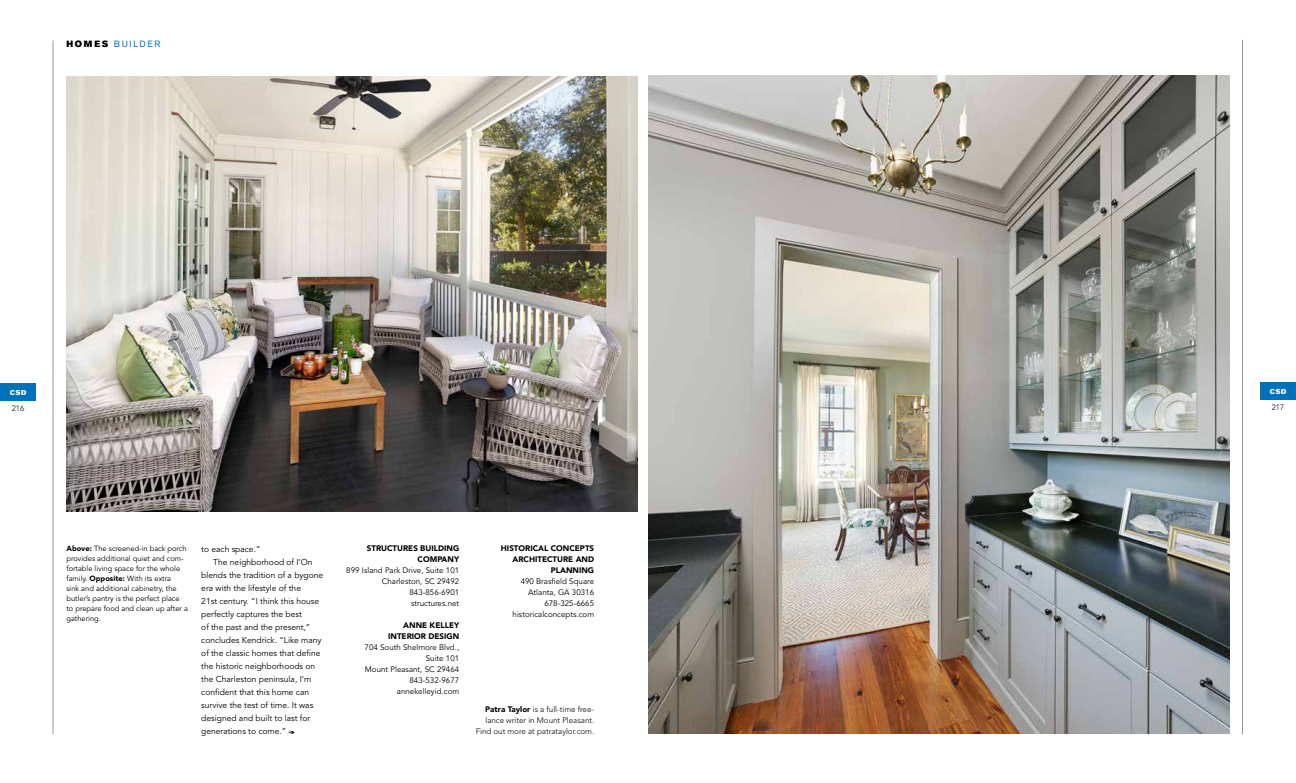
<style>
.page{position:relative;width:1296px;height:783px;background:#fff}
.page>*{position:absolute;margin:0;border:0;box-sizing:border-box;transform-origin:0 0}
.t1{font:9px "Akzidenz Grotesk BE";letter-spacing:.19em;color:#0071ba}
.t2{font:8.5px "Avenir";color:#000}
.t3{font:8px/11px "Avenir";color:#000;text-align:right}
.t4{font:300 8px/11px "Avenir";color:#000;text-align:right}
.t5{font:900 8px/11px "Avenir";color:#000;text-align:right}
.t6{font:7.5px/10px "Avenir";color:#000}
.t7{font:7px "Akzidenz Grotesk BE Super";letter-spacing:.075em;color:#fff}
.s1{font-family:"Akzidenz Grotesk BE Super";color:#000}
.s2{font-weight:900}
.s3{font-family:"Vine Leaves Folio One DTC";font-size:9px}
</style>
<div class="page">
<hr style="left:53px;top:41px;width:1px;height:693px;background:#979899">
<div style="left:0;top:383px;width:36px;height:18px;background:#0071ba"></div>
<img style="left:648px;top:75px;width:582px;height:658px">
<img style="left:67px;top:76px;width:571px;height:436px">
<hr style="left:1242px;top:40px;width:1px;height:694px;background:#979899">
<div style="left:1260px;top:383px;width:36px;height:17px;background:#0071ba"></div>
<p class="t1" style="left:66px;top:39px;width:96px"><span class="s1">HOMES</span> BUILDER</p>
<p class="t7" style="left:10px;top:388px;width:18px">CSD</p>
<p class="t4" style="left:12px;top:403px;width:14px">216</p>
<p class="t6" style="left:66px;top:544px;width:123px"><span class="s2">Above:</span> The screened-in back porch provides additional quiet and com&shy;fortable living space for the whole family. <span class="s2">Opposite:</span> With its extra<br>sink and additional cabinetry, the butler’s pantry is the perfect place to prepare food and clean up after a gathering.</p>
<p class="t2" style="left:201px;top:544px;width:61px">to each space.”</p>
<p class="t2" style="left:213px;top:557px;width:101px">The neighborhood of I’On</p>
<p class="t2" style="left:201px;top:570px;width:123px">blends the tradition of a bygone</p>
<p class="t2" style="left:201px;top:583px;width:101px">era with the lifestyle of the</p>
<p class="t2" style="left:201px;top:596px;width:119px">21st century. “I think this house</p>
<p class="t2" style="left:201px;top:609px;width:102px">perfectly captures the best</p>
<p class="t2" style="left:201px;top:622px;width:111px">of the past and the present,”</p>
<p class="t2" style="left:201px;top:635px;width:122px">concludes Kendrick. “Like many</p>
<p class="t2" style="left:201px;top:648px;width:121px">of the classic homes that define</p>
<p class="t2" style="left:201px;top:661px;width:115px">the historic neighborhoods on</p>
<p class="t2" style="left:201px;top:674px;width:112px">the Charleston peninsula, I’m</p>
<p class="t2" style="left:201px;top:687px;width:109px">confident that this home can</p>
<p class="t2" style="left:201px;top:700px;width:114px">survive the test of time. It was</p>
<p class="t2" style="left:201px;top:713px;width:111px">designed and built to last for</p>
<p class="t2" style="left:201px;top:726px;width:95px">generations to come.” <span class="s3">2</span></p>
<p class="t5" style="left:367px;top:543px;width:94px">STRUCTURES BUILDING<br>COMPANY</p>
<p class="t3" style="left:346px;top:565px;width:114px">899 Island Park Drive, Suite 101<br>Charleston, SC 29492<br>843-856-6901<br>structures.net</p>
<p class="t5" style="left:388px;top:620px;width:73px">ANNE KELLEY<br>INTERIOR DESIGN</p>
<p class="t3" style="left:365px;top:642px;width:96px">704 South Shelmore Blvd.,<br>Suite 101<br>Mount Pleasant, SC 29464<br>843-532-9677 annekelleyid.com</p>
<p class="t5" style="left:501px;top:543px;width:95px">HISTORICAL CONCEPTS<br>ARCHITECTURE AND<br>PLANNING</p>
<p class="t3" style="left:513px;top:576px;width:83px">490 Brasfield Square<br>Atlanta, GA 30316<br>678-325-6665 historicalconcepts.com</p>
<p class="t4" style="left:476px;top:704px;width:120px"><span class="s2">Patra Taylor</span> is a full-time free&shy;lance writer in Mount Pleasant.<br>Find out more at patrataylor.com.</p>
<p class="t7" style="left:1270px;top:388px;width:18px">CSD</p>
<p class="t4" style="left:1272px;top:402px;width:14px">217</p>
</div>
